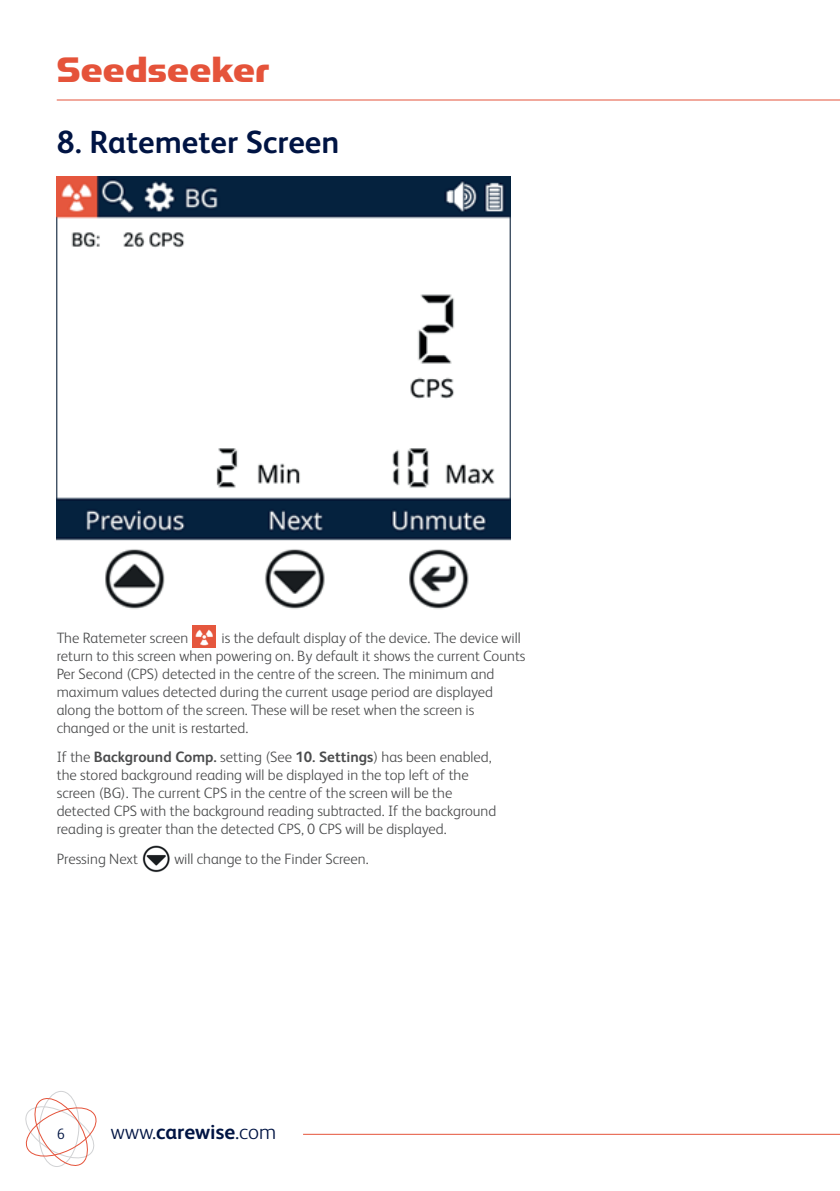
<style>
.page{position:relative;width:840px;height:1191px;background:#fff}
.page>*{position:absolute;margin:0;border:0;box-sizing:border-box;transform-origin:0 0}
.t1{font:40px "Simian Display Chimpanzee";color:#e5533a}
.t2{font:700 32px "FS Albert Pro";color:#001443}
.t3{font:300 21px "FS Albert Pro";letter-spacing:.005em;color:#001443}
.t4{font:300 15px/18px "FS Albert Pro";color:#4b4c4d}
.t5{font:300 15px "FS Albert Pro";color:#001443}
.s1{font-weight:700}
</style>
<div class="page">
<hr style="left:57px;top:99px;width:782px;height:1px;background:#e5533a">
<hr style="left:303px;top:1133px;width:536px;height:1px;background:#e5533a">
<svg style="left:25px;top:1091px;width:72px;height:76px"></svg>
<img style="left:57px;top:176px;width:453px;height:433px">
<img style="left:192px;top:625px;width:23px;height:22px">
<img style="left:142px;top:845px;width:28px;height:27px">
<h1 class="t1" style="left:57px;top:48px;width:214px">Seedseeker</h1>
<h2 class="t2" style="left:57px;top:120px;width:284px">8. Ratemeter Screen</h2>
<p class="t4" style="left:57px;top:627px;width:470px;text-indent:165px">is the default display of the device. The device will return to this screen when powering on. By default it shows the current Counts Per Second (CPS) detected in the centre of the screen. The minimum and maximum values detected during the current usage period are displayed along the bottom of the screen. These will be reset when the screen is changed or the unit is restarted.</p>
<p class="t4" style="left:57px;top:747px;width:441px">If the <span class="s1">Background Comp.</span> setting (See <span class="s1">10. Settings</span>) has been enabled, the stored background reading will be displayed in the top left of the screen (BG). The current CPS in the centre of the screen will be the detected CPS with the background reading subtracted. If the background reading is greater than the detected CPS, 0 CPS will be displayed.</p>
<p class="t4" style="left:57px;top:848px;width:83px">Pressing Next</p>
<p class="t4" style="left:174px;top:848px;width:196px">will change to the Finder Screen.</p>
<p class="t4" style="left:57px;top:627px;width:133px">The Ratemeter screen</p>
<p class="t5" style="left:57px;top:1123px;width:10px">6</p>
<h3 class="t3" style="left:111px;top:1117px;width:167px">www.<span class="s1">carewise</span>.com</h3>
</div>
